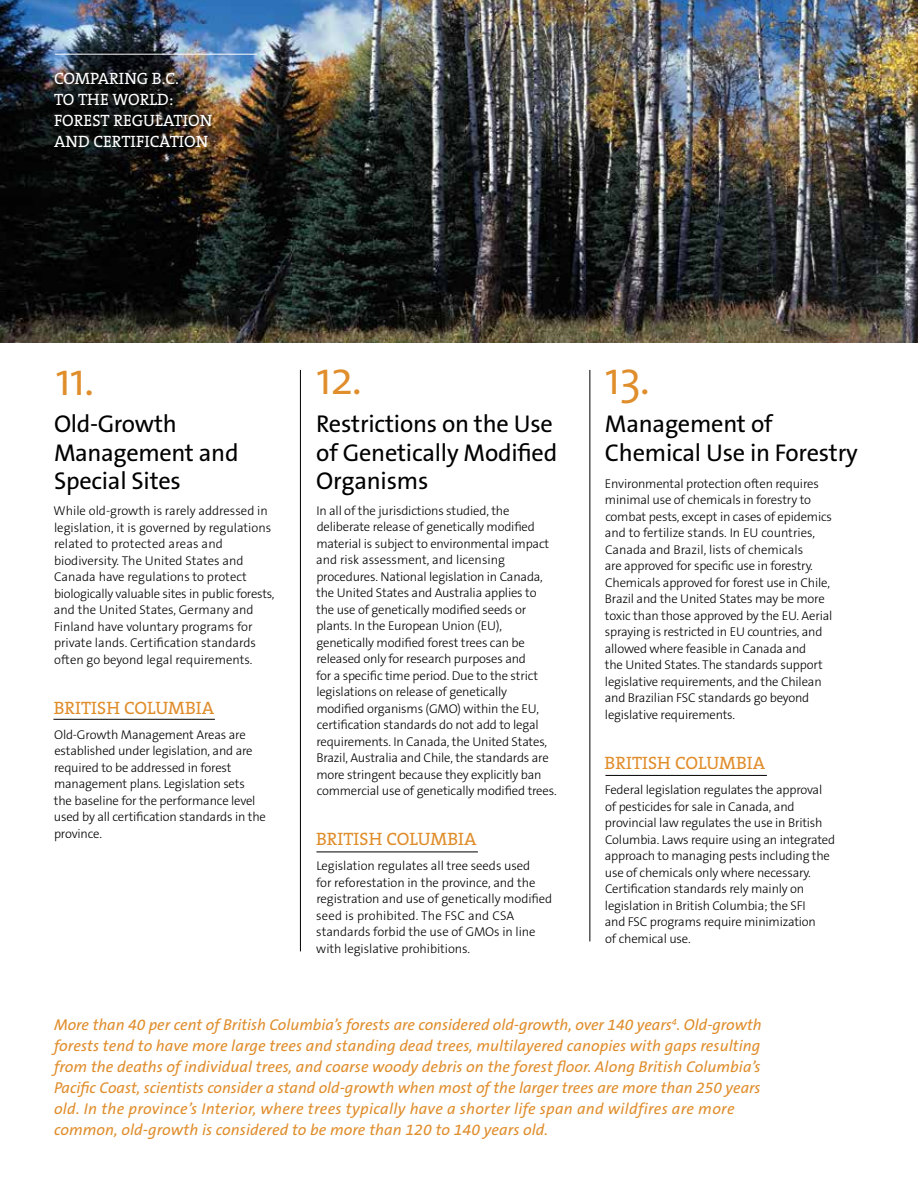
<style>
.page{position:relative;width:918px;height:1188px;background:#fff}
.page>*{position:absolute;margin:0;border:0;box-sizing:border-box;transform-origin:0 0}
.t1{font:300 47.25px "The Sans";color:#e08d2b}
.t2{font:24.3px/28.5px "The Sans B5 Plain";letter-spacing:-.01em;color:#000}
.t3{font:18px "The Serif B5 Plain";letter-spacing:.005em;color:#e08d2b}
.t4{font:16.5px/21px "The Serif B5 Plain";color:#fff}
.t5{font:italic 15.75px/21px "The Sans B5 Plain";letter-spacing:.005em;color:#e08d2b}
.t6{font:300 12.75px/16.5px "The Sans B3";letter-spacing:-.015em;color:#000}
</style>
<div class="page">
<img style="left:0;top:0;width:918px;height:343px">
<hr style="left:55px;top:54px;width:202px;height:1px;background:#fff">
<hr style="left:590px;top:370px;width:1px;height:571px;background:#000">
<hr style="left:300px;top:370px;width:1px;height:581px;background:#000">
<hr style="left:53px;top:719px;width:162px;height:1px;background:#000">
<hr style="left:316px;top:852px;width:162px;height:1px;background:#000">
<hr style="left:605px;top:775px;width:162px;height:1px;background:#000">
<p class="t4" style="left:54px;top:68px;width:160px">COMPARING B.C.<br>TO THE WORLD:<br>FOREST REGULATION<br>AND CERTIFICATION</p>
<h1 class="t1" style="left:55px;top:340px;width:41px">11.</h1>
<h2 class="t2" style="left:54px;top:411px;width:186px">Old-Growth<br>Management and<br>Special Sites</h2>
<p class="t6" style="left:54px;top:503px;width:222px">While old-growth is rarely addressed in legislation, it is governed by regulations related to protected areas and biodiversity. The United States and Canada have regulations to protect biologically valuable sites in public forests, and the United States, Germany and Finland have voluntary programs for private lands. Certification standards often go beyond legal requirements.</p>
<h3 class="t3" style="left:54px;top:698px;width:162px">BRITISH COLUMBIA</h3>
<p class="t6" style="left:54px;top:727px;width:214px">Old-Growth Management Areas are established under legislation, and are required to be addressed in forest management plans. Legislation sets the baseline for the performance level used by all certification standards in the province.</p>
<h1 class="t1" style="left:316px;top:339px;width:48px">12.</h1>
<h2 class="t2" style="left:316px;top:410px;width:242px">Restrictions on the Use of Genetically Modified<br>Organisms</h2>
<p class="t6" style="left:316px;top:503px;width:242px">In all of the jurisdictions studied, the deliberate release of genetically modified material is subject to environmental impact and risk assessment, and licensing procedures. National legislation in Canada, the United States and Australia applies to the use of genetically modified seeds or plants. In the European Union (EU), genetically modified forest trees can be released only for research purposes and<br>for a specific time period. Due to the strict legislations on release of genetically modified organisms (GMO) within the EU, certification standards do not add to legal requirements. In Canada, the United States, Brazil, Australia and Chile, the standards are more stringent because they explicitly ban commercial use of genetically modified trees.</p>
<h3 class="t3" style="left:316px;top:830px;width:162px">BRITISH COLUMBIA</h3>
<p class="t6" style="left:316px;top:858px;width:238px">Legislation regulates all tree seeds used<br>for reforestation in the province, and the registration and use of genetically modified seed is prohibited. The FSC and CSA standards forbid the use of GMOs in line with legislative prohibitions.</p>
<h1 class="t1" style="left:605px;top:339px;width:47px">13.</h1>
<h2 class="t2" style="left:605px;top:410px;width:255px">Management of<br>Chemical Use in Forestry</h2>
<p class="t6" style="left:605px;top:476px;width:229px">Environmental protection often requires minimal use of chemicals in forestry to combat pests, except in cases of epidemics and to fertilize stands. In EU countries, Canada and Brazil, lists of chemicals<br>are approved for specific use in forestry.<br>Chemicals approved for forest use in Chile, Brazil and the United States may be more toxic than those approved by the EU. Aerial spraying is restricted in EU countries, and allowed where feasible in Canada and<br>the United States. The standards support legislative requirements, and the Chilean and Brazilian FSC standards go beyond legislative requirements.</p>
<h3 class="t3" style="left:605px;top:753px;width:162px">BRITISH COLUMBIA</h3>
<p class="t6" style="left:605px;top:782px;width:232px">Federal legislation regulates the approval of pesticides for sale in Canada, and provincial law regulates the use in British Columbia. Laws require using an integrated approach to managing pests including the use of chemicals only where necessary.<br>Certification standards rely mainly on legislation in British Columbia; the SFI<br>and FSC programs require minimization<br>of chemical use.</p>
<p class="t5" style="left:54px;top:1015px;width:709px">More than 40 per cent of British Columbia’s forests are considered old-growth, over 140 years<sup>4</sup>. Old-growth forests tend to have more large trees and standing dead trees, multilayered canopies with gaps resulting from the deaths of individual trees, and coarse woody debris on the forest floor. Along British Columbia’s Pacific Coast, scientists consider a stand old-growth when most of the larger trees are more than 250 years old. In the province’s Interior, where trees typically have a shorter life span and wildfires are more common, old-growth is considered to be more than 120 to 140 years old.</p>
</div>
